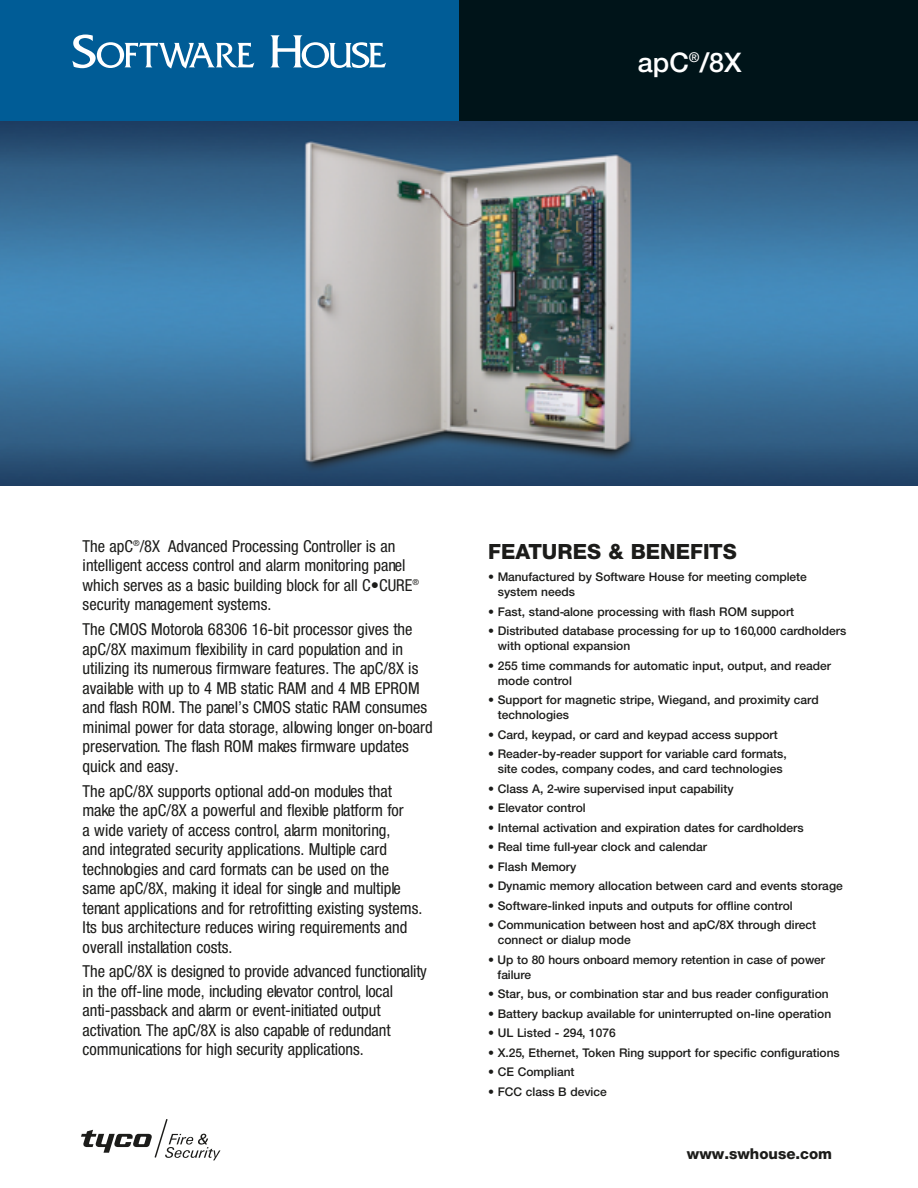
<style>
.page{position:relative;width:918px;height:1188px;background:#fff}
.page>*{position:absolute;margin:0;border:0;box-sizing:border-box;transform-origin:0 0}
.t1{font:500 27px "Helvetica Neue LT Pro";color:#fff}
.t2{font:800 21px "Helvetica Neue LT Pro";color:#1c1c1a}
.t3{font:condensed 16.5px/19.5px "Helvetica Neue LT Pro";color:#1c1c1a}
.t4{font:800 15px "Helvetica Neue LT Pro";color:#1c1c1a}
.t5{font:500 12px/15px "Helvetica Neue LT Pro";color:#1c1c1a}
</style>
<div class="page">
<div style="left:0;top:0;width:459px;height:122px;background:#005c96"></div>
<div style="left:459px;top:0;width:459px;height:122px;background:#001419"></div>
<svg style="left:72px;top:35px;width:314px;height:34px"></svg>
<img style="left:0;top:122px;width:918px;height:364px">
<svg style="left:81px;top:1119px;width:139px;height:41px"></svg>
<h1 class="t1" style="left:638px;top:52px;width:105px">apC<sup>®</sup>/8X</h1>
<p class="t3" style="left:83px;top:538px;width:338px">The apC<sup>®</sup>/8X Advanced Processing Controller is an intelligent access control and alarm monitoring panel which serves as a basic building block for all C•CURE<sup>® </sup>security management systems.</p>
<p class="t3" style="left:83px;top:621px;width:352px">The CMOS Motorola 68306 16-bit processor gives the apC/8X maximum flexibility in card population and in utilizing its numerous firmware features. The apC/8X is available with up to 4 MB static RAM and 4 MB EPROM and flash ROM. The panel’s CMOS static RAM consumes minimal power for data storage, allowing longer on-board preservation. The flash ROM makes firmware updates quick and easy.</p>
<p class="t3" style="left:83px;top:782px;width:341px">The apC/8X supports optional add-on modules that make the apC/8X a powerful and flexible platform for<br>a wide variety of access control, alarm monitoring,<br>and integrated security applications. Multiple card technologies and card formats can be used on the same apC/8X, making it ideal for single and multiple tenant applications and for retrofitting existing systems.<br>Its bus architecture reduces wiring requirements and overall installation costs.</p>
<p class="t3" style="left:83px;top:963px;width:346px">The apC/8X is designed to provide advanced functionality in the off-line mode, including elevator control, local anti-passback and alarm or event-initiated output activation. The apC/8X is also capable of redundant communications for high security applications.</p>
<p class="t2" style="left:488px;top:544px;width:250px">FEATURES &amp; BENEFITS</p>
<p class="t5" style="left:498px;top:570px;width:311px;text-indent:-10px">• Manufactured by Software House for meeting complete system needs</p>
<p class="t5" style="left:488px;top:605px;width:307px">• Fast, stand-alone processing with flash ROM support</p>
<p class="t5" style="left:498px;top:624px;width:350px;text-indent:-10px">• Distributed database processing for up to 160,000 cardholders with optional expansion</p>
<p class="t5" style="left:498px;top:659px;width:335px;text-indent:-10px">• 255 time commands for automatic input, output, and reader mode control</p>
<p class="t5" style="left:498px;top:693px;width:323px;text-indent:-10px">• Support for magnetic stripe, Wiegand, and proximity card technologies</p>
<p class="t5" style="left:488px;top:728px;width:291px">• Card, keypad, or card and keypad access support</p>
<p class="t5" style="left:488px;top:747px;width:300px;text-align:center">• Reader-by-reader support for variable card formats, site codes, company codes, and card technologies</p>
<p class="t5" style="left:488px;top:782px;width:247px">• Class A, 2-wire supervised input capability</p>
<p class="t5" style="left:488px;top:801px;width:99px">• Elevator control</p>
<p class="t5" style="left:488px;top:821px;width:317px">• Internal activation and expiration dates for cardholders</p>
<p class="t5" style="left:488px;top:840px;width:220px">• Real time full-year clock and calendar</p>
<p class="t5" style="left:488px;top:860px;width:90px">• Flash Memory</p>
<p class="t5" style="left:488px;top:879px;width:356px">• Dynamic memory allocation between card and events storage</p>
<p class="t5" style="left:488px;top:899px;width:306px">• Software-linked inputs and outputs for offline control</p>
<p class="t5" style="left:498px;top:918px;width:320px;text-indent:-10px">• Communication between host and apC/8X through direct connect or dialup mode</p>
<p class="t5" style="left:498px;top:953px;width:329px;text-indent:-9px">• Up to 80 hours onboard memory retention in case of power failure</p>
<p class="t5" style="left:488px;top:987px;width:342px">• Star, bus, or combination star and bus reader configuration</p>
<p class="t5" style="left:488px;top:1007px;width:344px">• Battery backup available for uninterrupted on-line operation</p>
<p class="t5" style="left:488px;top:1026px;width:129px">• UL Listed - 294, 1076</p>
<p class="t5" style="left:488px;top:1046px;width:353px">• X.25, Ethernet, Token Ring support for specific configurations</p>
<p class="t5" style="left:488px;top:1065px;width:88px">• CE Compliant</p>
<p class="t5" style="left:488px;top:1085px;width:120px">• FCC class B device</p>
<p class="t4" style="left:687px;top:1149px;width:147px">www.swhouse.com</p>
</div>
